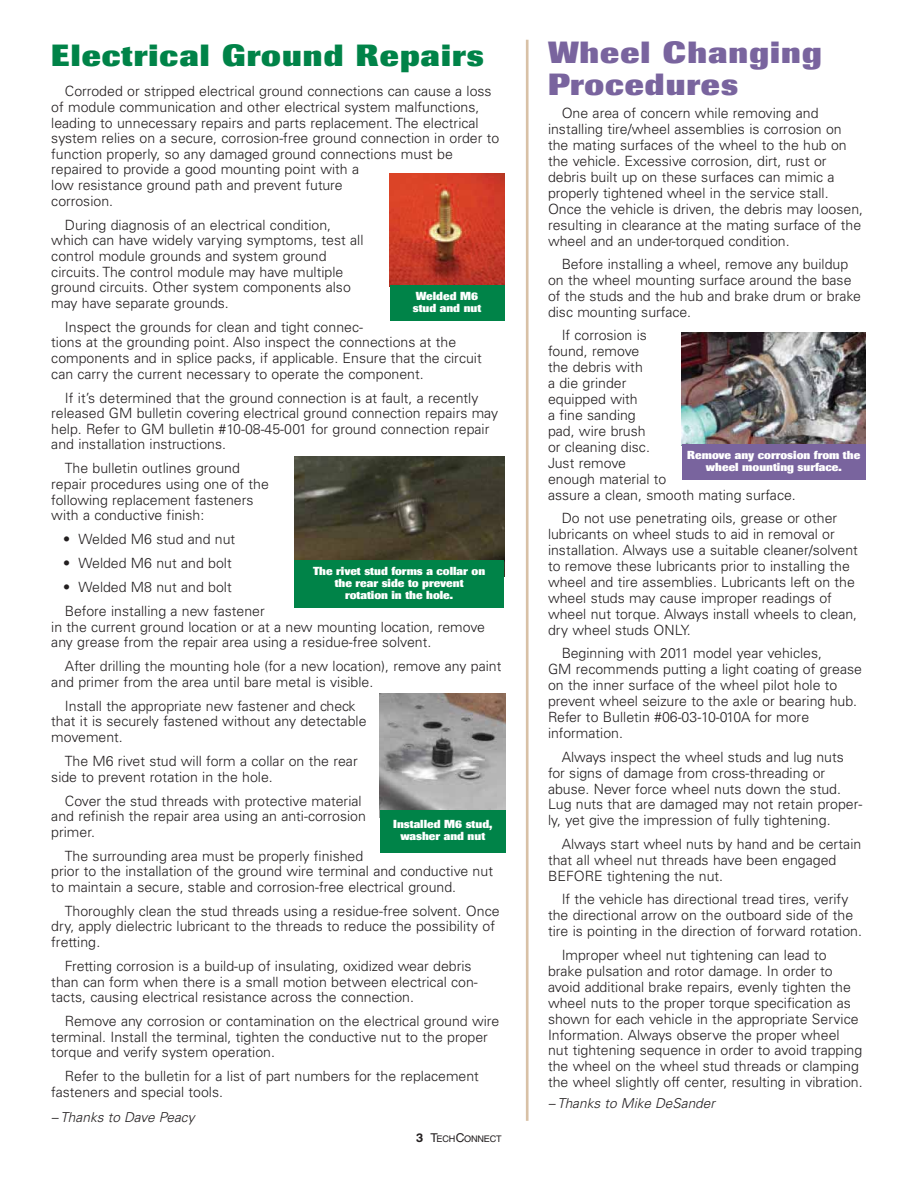
<style>
.page{position:relative;width:918px;height:1188px;background:#fff}
.page>*{position:absolute;margin:0;border:0;box-sizing:border-box;transform-origin:0 0}
.t1{font:800 30.3px "Imago";letter-spacing:.035em;color:#008348;scale:1.04 1}
.t2{font:800 30.3px/31.8px "Imago";letter-spacing:.035em;color:#79649e;scale:1.04 1}
.t3{font:300 14.1px/15.9px "Univers";color:#231f20}
.t4{font:italic 300 13.65px "Univers";color:#231f20}
.t5{font:800 11.55px/12.1px "Imago";color:#fff;text-align:center;scale:.95 1}
.t6{font:9.15px "Helvetica";letter-spacing:-.02em;color:#231f20}
.s1{font-family:"Helvetica Rounded";font-weight:700;font-size:12.15px}
.s2{font-size:12.15px}
</style>
<div class="page">
<img style="left:390px;top:173px;width:114px;height:112px">
<div style="left:390px;top:285px;width:114px;height:36px;background:#008348"></div>
<img style="left:380px;top:693px;width:126px;height:117px">
<div style="left:380px;top:810px;width:126px;height:42px;background:#008348"></div>
<img style="left:294px;top:457px;width:210px;height:103px">
<div style="left:294px;top:560px;width:210px;height:48px;background:#008348"></div>
<hr style="left:526px;top:40px;width:3px;height:1081px;background:#d8c1a6">
<img style="left:682px;top:332px;width:184px;height:112px">
<div style="left:682px;top:444px;width:184px;height:36px;background:#79649e"></div>
<h1 class="t1" style="left:51px;top:44px;width:418px">Electrical Ground Repairs</h1>
<p class="t3" style="left:51px;top:85px;width:450px;text-indent:14px">Corroded or stripped electrical ground connections can cause a loss of module communication and other electrical system malfunctions, leading to unnecessary repairs and parts replacement. The electrical system relies on a secure, corrosion-free ground connection in order to function properly, so any damaged ground connections must be repaired to provide a good mounting point with a<br>low resistance ground path and prevent future<br>corrosion.</p>
<p class="t3" style="left:51px;top:218px;width:314px;text-indent:14px">During diagnosis of an electrical condition, which can have widely varying symptoms, test all control module grounds and system ground circuits. The control module may have multiple ground circuits. Other system components also may have separate grounds.</p>
<p class="t3" style="left:51px;top:320px;width:432px;text-indent:14px">Inspect the grounds for clean and tight connec-<br>tions at the grounding point. Also inspect the connections at the components and in splice packs, if applicable. Ensure that the circuit can carry the current necessary to operate the component.</p>
<p class="t3" style="left:51px;top:391px;width:448px;text-indent:14px">If it’s determined that the ground connection is at fault, a recently released GM bulletin covering electrical ground connection repairs may help. Refer to GM bulletin #10-08-45-001 for ground connection repair and installation instructions.</p>
<p class="t3" style="left:51px;top:462px;width:219px;text-indent:14px">The bulletin outlines ground repair procedures using one of the following replacement fasteners with a conductive finish:</p>
<p class="t3" style="left:63px;top:533px;width:173px">• Welded M6 stud and nut</p>
<p class="t3" style="left:63px;top:556px;width:170px">• Welded M6 nut and bolt</p>
<p class="t3" style="left:63px;top:576px;width:203px;line-height:24px">• Welded M8 nut and bolt<br>Before installing a new fastener</p>
<p class="t3" style="left:51px;top:620px;width:435px">in the current ground location or at a new mounting location, remove any grease from the repair area using a residue-free solvent.</p>
<p class="t3" style="left:51px;top:660px;width:452px;text-indent:14px">After drilling the mounting hole (for a new location), remove any paint and primer from the area until bare metal is visible.</p>
<p class="t3" style="left:51px;top:699px;width:317px;text-indent:14px">Install the appropriate new fastener and check that it is securely fastened without any detectable movement.</p>
<p class="t3" style="left:51px;top:754px;width:308px;text-indent:14px">The M6 rivet stud will form a collar on the rear side to prevent rotation in the hole.</p>
<p class="t3" style="left:51px;top:794px;width:316px;text-indent:14px">Cover the stud threads with protective material and refinish the repair area using an anti-corrosion primer.</p>
<p class="t3" style="left:51px;top:849px;width:443px;text-indent:14px">The surrounding area must be properly finished<br>prior to the installation of the ground wire terminal and conductive nut to maintain a secure, stable and corrosion-free electrical ground.</p>
<p class="t3" style="left:51px;top:904px;width:450px;text-indent:14px">Thoroughly clean the stud threads using a residue-free solvent. Once dry, apply dielectric lubricant to the threads to reduce the possibility of fretting.</p>
<p class="t3" style="left:51px;top:960px;width:428px;text-indent:14px">Fretting corrosion is a build-up of insulating, oxidized wear debris than can form when there is a small motion between electrical con&shy;tacts, causing electrical resistance across the connection.</p>
<p class="t3" style="left:51px;top:1015px;width:450px;text-indent:14px">Remove any corrosion or contamination on the electrical ground wire terminal. Install the terminal, tighten the conductive nut to the proper torque and verify system operation.</p>
<p class="t3" style="left:51px;top:1070px;width:429px;text-indent:14px">Refer to the bulletin for a list of part numbers for the replacement fasteners and special tools.</p>
<p class="t4" style="left:51px;top:1112px;width:145px">– Thanks to Dave Peacy</p>
<p class="t5" style="left:413px;top:291px;width:74px;text-align:left">Welded M6 stud and nut</p>
<p class="t5" style="left:313px;top:566px;width:183px">The rivet stud forms a collar on the rear side to prevent rotation in the hole.</p>
<p class="t5" style="left:393px;top:819px;width:106px">Installed M6 stud, washer and nut</p>
<p class="t6" style="left:416px;top:1136px;width:87px"><span class="s1">3</span> <span class="s2">T</span>ECH<span class="s2">C</span>ONNECT</p>
<h1 class="t2" style="left:548px;top:39px;width:265px">Wheel Changing<br>Procedures</h1>
<p class="t3" style="left:548px;top:106px;width:317px;text-indent:14px">One area of concern while removing and installing tire/wheel assemblies is corrosion on the mating surfaces of the wheel to the hub on the vehicle. Excessive corrosion, dirt, rust or debris built up on these surfaces can mimic a properly tightened wheel in the service stall.<br>Once the vehicle is driven, the debris may loosen, resulting in clearance at the mating surface of the wheel and an under-torqued condition.</p>
<p class="t3" style="left:548px;top:257px;width:315px;text-indent:14px">Before installing a wheel, remove any buildup on the wheel mounting surface around the base of the studs and the hub and brake drum or brake disc mounting surface.</p>
<p class="t3" style="left:548px;top:329px;width:249px;text-indent:14px">If corrosion is<br>found, remove<br>the debris with<br>a die grinder<br>equipped with<br>a fine sanding<br>pad, wire brush<br>or cleaning disc.<br>Just remove<br>enough material to<br>assure a clean, smooth mating surface.</p>
<p class="t3" style="left:548px;top:512px;width:311px;text-indent:14px">Do not use penetrating oils, grease or other lubricants on wheel studs to aid in removal or installation. Always use a suitable cleaner/solvent to remove these lubricants prior to installing the wheel and tire assemblies. Lubricants left on the wheel studs may cause improper readings of wheel nut torque. Always install wheels to clean, dry wheel studs ONLY.</p>
<p class="t3" style="left:548px;top:647px;width:316px;text-indent:14px">Beginning with 2011 model year vehicles,<br>GM recommends putting a light coating of grease on the inner surface of the wheel pilot hole to prevent wheel seizure to the axle or bearing hub.<br>Refer to Bulletin #06-03-10-010A for more information.</p>
<p class="t3" style="left:548px;top:750px;width:316px;text-indent:14px">Always inspect the wheel studs and lug nuts for signs of damage from cross-threading or abuse. Never force wheel nuts down the stud.<br>Lug nuts that are damaged may not retain proper&shy;ly, yet give the impression of fully tightening.</p>
<p class="t3" style="left:548px;top:837px;width:315px;text-indent:14px">Always start wheel nuts by hand and be certain that all wheel nut threads have been engaged<br>BEFORE tightening the nut.</p>
<p class="t3" style="left:548px;top:893px;width:316px;text-indent:14px">If the vehicle has directional tread tires, verify the directional arrow on the outboard side of the tire is pointing in the direction of forward rotation.</p>
<p class="t3" style="left:548px;top:948px;width:316px;text-indent:14px">Improper wheel nut tightening can lead to brake pulsation and rotor damage. In order to avoid additional brake repairs, evenly tighten the wheel nuts to the proper torque specification as shown for each vehicle in the appropriate Service Information. Always observe the proper wheel nut tightening sequence in order to avoid trapping the wheel on the wheel stud threads or clamping the wheel slightly off center, resulting in vibration.</p>
<p class="t4" style="left:548px;top:1098px;width:171px">– Thanks to Mike DeSander</p>
<p class="t5" style="left:687px;top:450px;width:184px">Remove any corrosion from the wheel mounting surface.</p>
</div>
